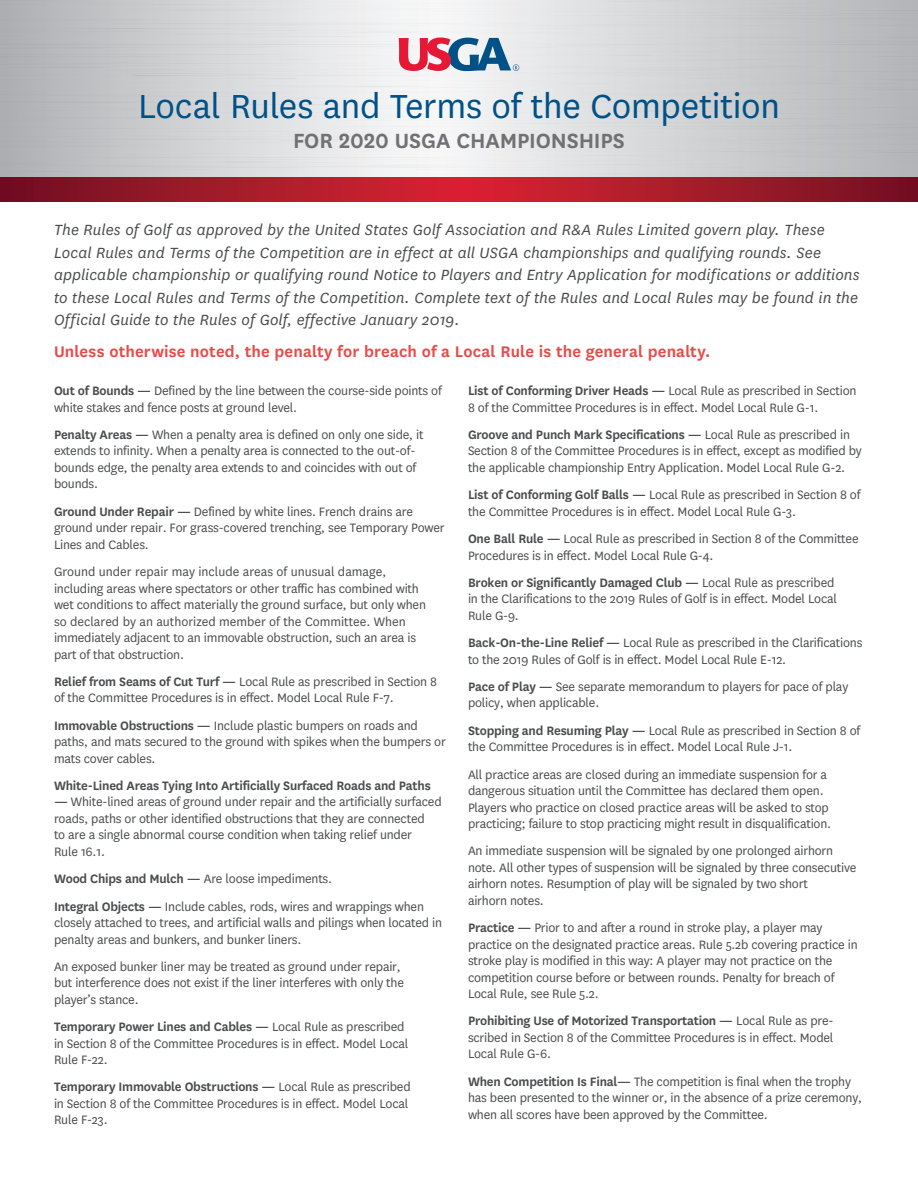
<style>
.page{position:relative;width:918px;height:1188px;background:#fff}
.page>*{position:absolute;margin:0;border:0;box-sizing:border-box;transform-origin:0 0}
.t1{font:39px "National";letter-spacing:-.01em;color:#005187}
.t2{font:600 24px "National";letter-spacing:-.005em;color:#717074}
.t3{font:600 18px "National";letter-spacing:.005em;color:#e84b4a}
.t4{font:italic 17.25px/22.5px "National";letter-spacing:.005em;color:#4b4c4d}
.t5{font:14.25px/16.5px "National";letter-spacing:-.015em;color:#4b4c4d}
.t6{font:600 14.25px "National";letter-spacing:-.015em;color:#4b4c4d}
.s1{font-weight:600}
</style>
<div class="page">
<svg style="left:0;top:199px;width:918px;height:3px;background:#a51a29"></svg>
<svg style="left:0;top:0;width:918px;height:199px;background:#cdbec2"></svg>
<h1 class="t1" style="left:138px;top:81px;width:643px">Local Rules and Terms of the Competition</h1>
<h2 class="t2" style="left:293px;top:124px;width:333px">FOR 2020 USGA CHAMPIONSHIPS</h2>
<p class="t4" style="left:54px;top:218px;width:807px">The Rules of Golf as approved by the United States Golf Association and R&amp;A Rules Limited govern play. These Local Rules and Terms of the Competition are in effect at all USGA championships and qualifying rounds. See applicable championship or qualifying round Notice to Players and Entry Application for modifications or additions to these Local Rules and Terms of the Competition. Complete text of the Rules and Local Rules may be found in the Official Guide to the Rules of Golf, effective January 2019.</p>
<p class="t3" style="left:54px;top:339px;width:658px">Unless otherwise noted, the penalty for breach of a Local Rule is the general penalty.</p>
<p class="t5" style="left:54px;top:382px;width:389px"><span class="s1">Out of Bounds —</span> Defined by the line between the course-side points of white stakes and fence posts at ground level.</p>
<p class="t5" style="left:54px;top:426px;width:371px"><span class="s1">Penalty Areas —</span> When a penalty area is defined on only one side, it extends to infinity. When a penalty area is connected to the out-of&shy;bounds edge, the penalty area extends to and coincides with out of bounds.</p>
<p class="t5" style="left:54px;top:503px;width:392px"><span class="s1">Ground Under Repair —</span> Defined by white lines. French drains are ground under repair. For grass-covered trenching, see Temporary Power<br>Lines and Cables.</p>
<p class="t5" style="left:54px;top:563px;width:374px">Ground under repair may include areas of unusual damage, including areas where spectators or other traffic has combined with wet conditions to affect materially the ground surface, but only when so declared by an authorized member of the Committee. When immediately adjacent to an immovable obstruction, such an area is part of that obstruction.</p>
<p class="t5" style="left:54px;top:673px;width:385px"><span class="s1">Relief from Seams of Cut Turf —</span> Local Rule as prescribed in Section 8 of the Committee Procedures is in effect. Model Local Rule F-7.</p>
<p class="t5" style="left:54px;top:716px;width:393px"><span class="s1">Immovable Obstructions —</span> Include plastic bumpers on roads and paths, and mats secured to the ground with spikes when the bumpers or mats cover cables.</p>
<p class="t6" style="left:54px;top:776px;width:378px">White-Lined Areas Tying Into Artificially Surfaced Roads and Paths</p>
<p class="t5" style="left:54px;top:793px;width:389px"><span class="s1">—</span> White-lined areas of ground under repair and the artificially surfaced roads, paths or other identified obstructions that they are connected<br>to are a single abnormal course condition when taking relief under<br>Rule 16.1.</p>
<p class="t5" style="left:54px;top:865px;width:372px;line-height:27.3px"><span class="s1">Wood Chips and Mulch —</span> Are loose impediments.<br><span class="s1">Integral Objects —</span> Include cables, rods, wires and wrappings when</p>
<p class="t5" style="left:54px;top:914px;width:390px">closely attached to trees, and artificial walls and pilings when located in penalty areas and bunkers, and bunker liners.</p>
<p class="t5" style="left:54px;top:958px;width:351px">An exposed bunker liner may be treated as ground under repair, but interference does not exist if the liner interferes with only the player’s stance.</p>
<p class="t5" style="left:54px;top:1018px;width:356px"><span class="s1">Temporary Power Lines and Cables —</span> Local Rule as prescribed in Section 8 of the Committee Procedures is in effect. Model Local<br>Rule F-22.</p>
<p class="t5" style="left:54px;top:1078px;width:358px"><span class="s1">Temporary Immovable Obstructions —</span> Local Rule as prescribed in Section 8 of the Committee Procedures is in effect. Model Local<br>Rule F-23.</p>
<p class="t5" style="left:468px;top:382px;width:390px"><span class="s1">List of Conforming Driver Heads —</span> Local Rule as prescribed in Section<br>8 of the Committee Procedures is in effect. Model Local Rule G-1.</p>
<p class="t5" style="left:468px;top:426px;width:395px"><span class="s1">Groove and Punch Mark Specifications —</span> Local Rule as prescribed in<br>Section 8 of the Committee Procedures is in effect, except as modified by the applicable championship Entry Application. Model Local Rule G-2.</p>
<p class="t5" style="left:468px;top:486px;width:394px"><span class="s1">List of Conforming Golf Balls —</span> Local Rule as prescribed in Section 8 of the Committee Procedures is in effect. Model Local Rule G-3.</p>
<p class="t5" style="left:468px;top:530px;width:392px"><span class="s1">One Ball Rule —</span> Local Rule as prescribed in Section 8 of the Committee<br>Procedures is in effect. Model Local Rule G-4.</p>
<p class="t5" style="left:468px;top:574px;width:371px"><span class="s1">Broken or Significantly Damaged Club —</span> Local Rule as prescribed in the Clarifications to the 2019 Rules of Golf is in effect. Model Local<br>Rule G-9.</p>
<p class="t5" style="left:468px;top:634px;width:396px"><span class="s1">Back-On-the-Line Relief —</span> Local Rule as prescribed in the Clarifications to the 2019 Rules of Golf is in effect. Model Local Rule E-12.</p>
<p class="t5" style="left:468px;top:678px;width:382px"><span class="s1">Pace of Play —</span> See separate memorandum to players for pace of play policy, when applicable.</p>
<p class="t5" style="left:468px;top:722px;width:394px"><span class="s1">Stopping and Resuming Play —</span> Local Rule as prescribed in Section 8 of the Committee Procedures is in effect. Model Local Rule J-1.</p>
<p class="t5" style="left:468px;top:765px;width:365px">All practice areas are closed during an immediate suspension for a dangerous situation until the Committee has declared them open.<br>Players who practice on closed practice areas will be asked to stop practicing; failure to stop practicing might result in disqualification.</p>
<p class="t5" style="left:468px;top:842px;width:390px">An immediate suspension will be signaled by one prolonged airhorn note. All other types of suspension will be signaled by three consecutive airhorn notes. Resumption of play will be signaled by two short<br>airhorn notes.</p>
<p class="t5" style="left:468px;top:919px;width:391px"><span class="s1">Practice —</span> Prior to and after a round in stroke play, a player may practice on the designated practice areas. Rule 5.2b covering practice in stroke play is modified in this way: A player may not practice on the competition course before or between rounds. Penalty for breach of Local Rule, see Rule 5.2.</p>
<p class="t5" style="left:468px;top:1012px;width:367px;text-align:justify"><span class="s1">Prohibiting Use of Motorized Transportation —</span> Local Rule as pre&shy;scribed in Section 8 of the Committee Procedures is in effect. Model Local Rule G-6.</p>
<p class="t5" style="left:468px;top:1073px;width:396px"><span class="s1">When Competition Is Final—</span> The competition is final when the trophy has been presented to the winner or, in the absence of a prize ceremony, when all scores have been approved by the Committee.</p>
</div>
